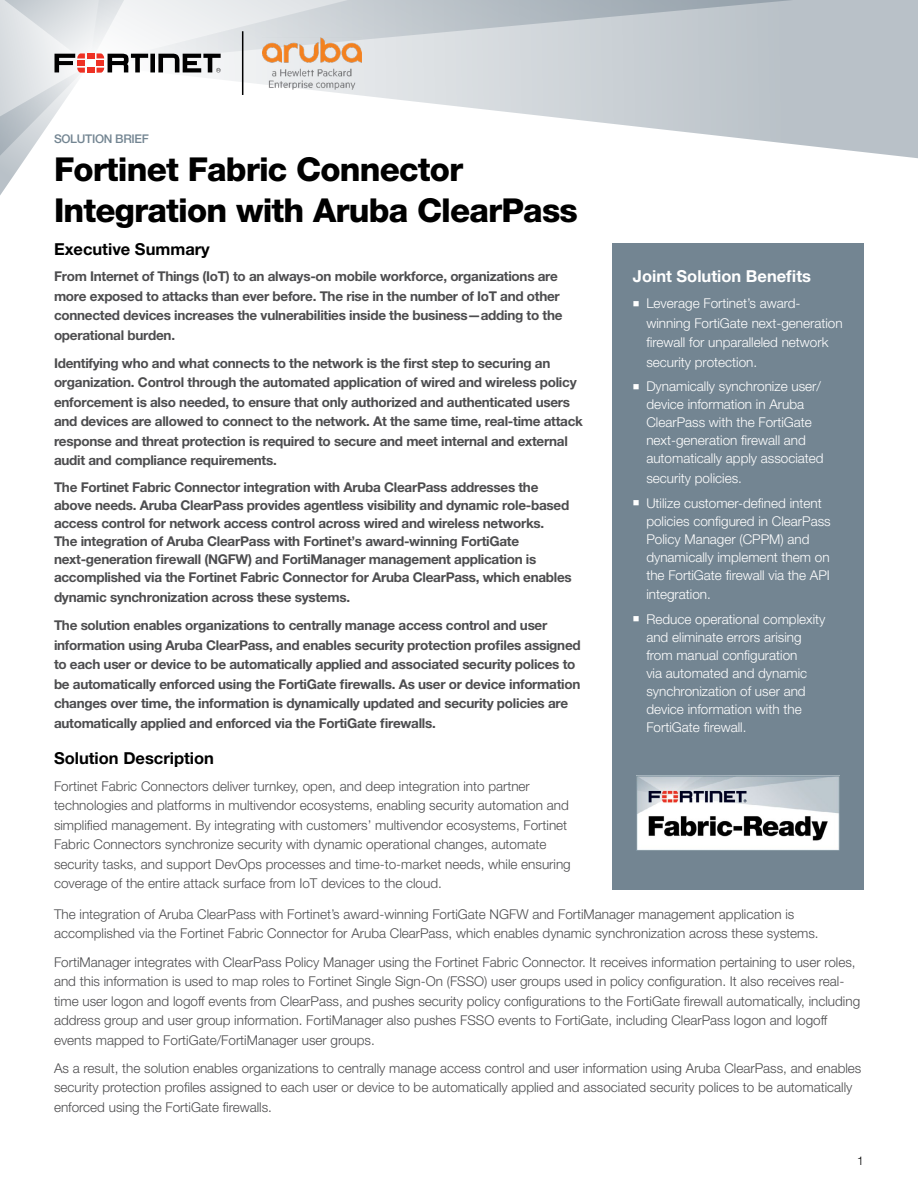
<style>
.page{position:relative;width:918px;height:1188px;background:#fff}
.page>*{position:absolute;margin:0;border:0;box-sizing:border-box;transform-origin:0 0}
.t1{font:800 33px/40.5px "Helvetica Neue LT Pro";letter-spacing:-.025em;color:#000}
.t2{font:700 16.5px "Helvetica Neue LT Pro";color:#000}
.t3{font:700 16.5px "Helvetica Neue LT Pro";color:#fff}
.t4{font:700 13.5px/19.5px "Helvetica Neue LT Pro";letter-spacing:-.02em;color:#4d4d4f}
.t5{font:300 13.5px/19.5px "Helvetica Neue LT Pro";color:#4d4d4f}
.t6{font:300 13.5px/18px "Helvetica Neue LT Pro";color:#fff}
.t7{font:500 12px "Helvetica Neue LT Pro";letter-spacing:-.025em;color:#738592}
.t8{font:300 12px "Helvetica Neue LT Pro";color:#000}
</style>
<div class="page">
<svg style="left:221px;top:65px;width:697px;height:94px"></svg>
<svg style="left:221px;top:0;width:697px;height:65px;background:#c5cbd1"></svg>
<svg style="left:0;top:0;width:221px;height:195px"></svg>
<div style="left:612px;top:243px;width:252px;height:647px;background:#738592"></div>
<img style="left:637px;top:775px;width:202px;height:75px">
<hr style="left:242px;top:31px;width:1px;height:64px;background:#000">
<img style="left:263px;top:37px;width:99px;height:52px">
<p class="t7" style="left:54px;top:132px;width:97px">SOLUTION BRIEF</p>
<h1 class="t1" style="left:54px;top:149px;width:525px">Fortinet Fabric Connector<br>Integration with Aruba ClearPass</h1>
<p class="t2" style="left:54px;top:239px;width:157px">Executive Summary</p>
<p class="t4" style="left:54px;top:266px;width:510px">From Internet of Things (IoT) to an always-on mobile workforce, organizations are more exposed to attacks than ever before. The rise in the number of IoT and other connected devices increases the vulnerabilities inside the business—adding to the operational burden.</p>
<p class="t4" style="left:54px;top:353px;width:530px">Identifying who and what connects to the network is the first step to securing an organization. Control through the automated application of wired and wireless policy enforcement is also needed, to ensure that only authorized and authenticated users and devices are allowed to connect to the network. At the same time, real-time attack response and threat protection is required to secure and meet internal and external audit and compliance requirements.</p>
<p class="t4" style="left:54px;top:478px;width:519px;line-height:18px">The Fortinet Fabric Connector integration with Aruba ClearPass addresses the above needs. Aruba ClearPass provides agentless visibility and dynamic role-based access control for network access control across wired and wireless networks.<br>The integration of Aruba ClearPass with Fortinet’s award-winning FortiGate next-generation firewall (NGFW) and FortiManager management application is accomplished via the Fortinet Fabric Connector for Aruba ClearPass, which enables</p>
<p class="t4" style="left:54px;top:582px;width:495px;line-height:28.3px">dynamic synchronization across these systems.<br>The solution enables organizations to centrally manage access control and user</p>
<p class="t4" style="left:54px;top:635px;width:528px">information using Aruba ClearPass, and enables security protection profiles assigned to each user or device to be automatically applied and associated security polices to be automatically enforced using the FortiGate firewalls. As user or device information changes over time, the information is dynamically updated and security policies are automatically applied and enforced via the FortiGate firewalls.</p>
<p class="t2" style="left:54px;top:748px;width:162px">Solution Description</p>
<p class="t5" style="left:54px;top:776px;width:518px">Fortinet Fabric Connectors deliver turnkey, open, and deep integration into partner technologies and platforms in multivendor ecosystems, enabling security automation and simplified management. By integrating with customers’ multivendor ecosystems, Fortinet Fabric Connectors synchronize security with dynamic operational changes, automate security tasks, and support DevOps processes and time-to-market needs, while ensuring coverage of the entire attack surface from IoT devices to the cloud.</p>
<p class="t3" style="left:633px;top:266px;width:180px">Joint Solution Benefits</p>
<p class="t6" style="left:646px;top:293px;width:198px;line-height:19.5px;text-indent:-14px">■ Leverage Fortinet’s award&shy;winning FortiGate next-generation firewall for unparalleled network security protection.</p>
<p class="t6" style="left:646px;top:377px;width:179px;text-indent:-14px">■ Dynamically synchronize user/ device information in Aruba<br>ClearPass with the FortiGate next-generation firewall and automatically apply associated</p>
<p class="t6" style="left:646px;top:469px;width:97px">security policies.</p>
<p class="t6" style="left:646px;top:494px;width:186px;text-indent:-14px">■ Utilize customer-defined intent policies configured in ClearPass<br>Policy Manager (CPPM) and dynamically implement them on the FortiGate firewall via the API</p>
<p class="t6" style="left:646px;top:585px;width:66px">integration.</p>
<p class="t6" style="left:646px;top:610px;width:181px;text-indent:-14px">■ Reduce operational complexity and eliminate errors arising from manual configuration<br>via automated and dynamic synchronization of user and device information with the<br>FortiGate firewall.</p>
<p class="t5" style="left:54px;top:904px;width:766px">The integration of Aruba ClearPass with Fortinet’s award-winning FortiGate NGFW and FortiManager management application is accomplished via the Fortinet Fabric Connector for Aruba ClearPass, which enables dynamic synchronization across these systems.</p>
<p class="t5" style="left:54px;top:952px;width:808px">FortiManager integrates with ClearPass Policy Manager using the Fortinet Fabric Connector. It receives information pertaining to user roles, and this information is used to map roles to Fortinet Single Sign-On (FSSO) user groups used in policy configuration. It also receives real&shy;time user logon and logoff events from ClearPass, and pushes security policy configurations to the FortiGate firewall automatically, including address group and user group information. FortiManager also pushes FSSO events to FortiGate, including ClearPass logon and logoff events mapped to FortiGate/FortiManager user groups.</p>
<p class="t5" style="left:54px;top:1058px;width:809px">As a result, the solution enables organizations to centrally manage access control and user information using Aruba ClearPass, and enables security protection profiles assigned to each user or device to be automatically applied and associated security polices to be automatically enforced using the FortiGate firewalls.</p>
<p class="t8" style="left:857px;top:1154px;width:8px">1</p>
</div>
